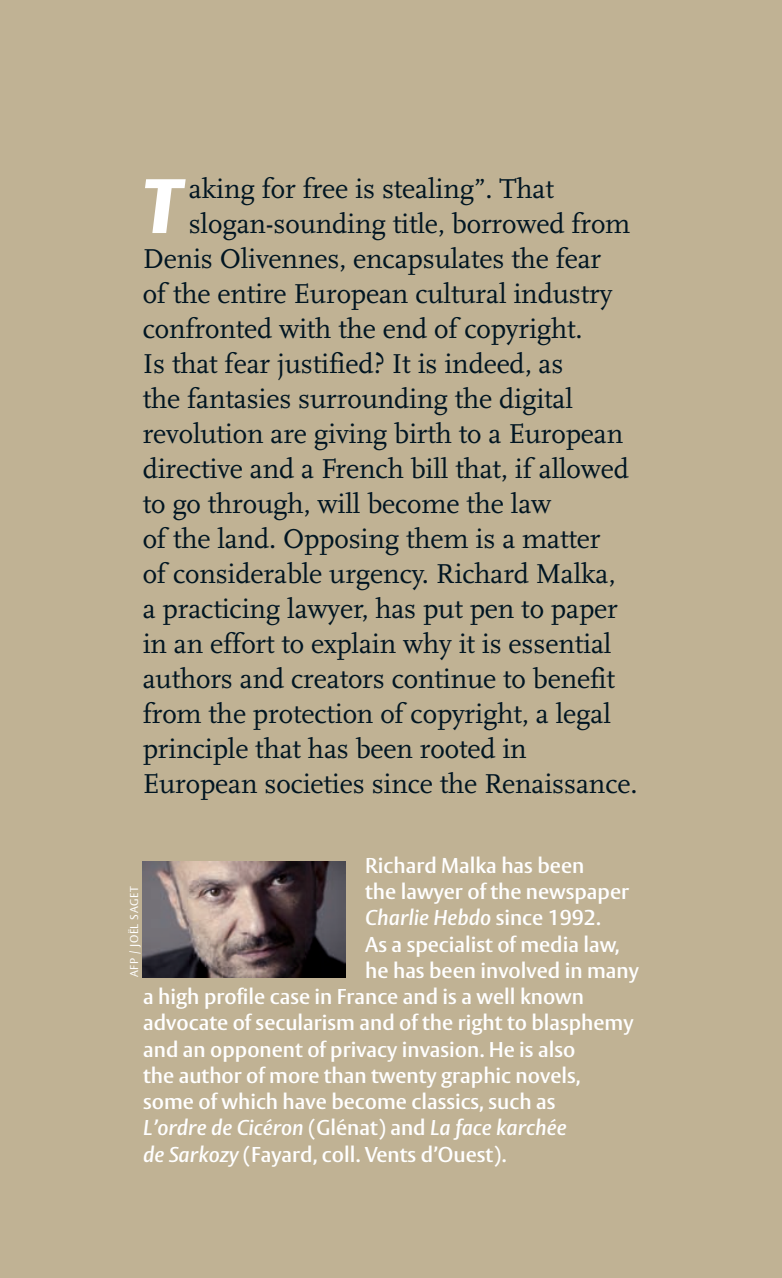
<style>
.page{position:relative;width:782px;height:1278px;background:#fff}
.page>*{position:absolute;margin:0;border:0;box-sizing:border-box;transform-origin:0 0}
.t1{font:italic 900 76.25px "Vesta";color:#fff}
.t2{font:28.5px "Scala";letter-spacing:-.005em;color:#001522}
.t3{font:600 21.25px "Vesta";color:#fff}
.t4{font:italic 600 21.25px "Vesta";color:#fff}
.t5{font:11.25px "Vesta";letter-spacing:.065em;color:#fff}
.s1{font-style:normal}
.s2{font-style:italic}
</style>
<div class="page">
<div style="left:0;top:0;width:781px;height:1277px;background:#c0b294"></div>
<img style="left:143px;top:861px;width:202px;height:116px">
<h1 class="t1" style="left:143px;top:179px;width:39px">T</h1>
<p class="t2" style="left:189px;top:171px;width:366px">aking for free is stealing”. That</p>
<p class="t2" style="left:189px;top:206px;width:443px">slogan-sounding title, borrowed from</p>
<p class="t2" style="left:143px;top:241px;width:460px">Denis Olivennes, encapsulates the fear</p>
<p class="t2" style="left:143px;top:276px;width:471px">of the entire European cultural industry</p>
<p class="t2" style="left:143px;top:311px;width:441px">confronted with the end of copyright.</p>
<p class="t2" style="left:143px;top:346px;width:422px">Is that fear justified? It is indeed, as</p>
<p class="t2" style="left:143px;top:381px;width:431px">the fantasies surrounding the digital</p>
<p class="t2" style="left:143px;top:416px;width:482px">revolution are giving birth to a European</p>
<p class="t2" style="left:143px;top:451px;width:487px">directive and a French bill that, if allowed</p>
<p class="t2" style="left:143px;top:486px;width:410px">to go through, will become the law</p>
<p class="t2" style="left:143px;top:521px;width:459px">of the land. Opposing them is a matter</p>
<p class="t2" style="left:143px;top:556px;width:474px">of considerable urgency. Richard Malka,</p>
<p class="t2" style="left:143px;top:591px;width:476px">a practicing lawyer, has put pen to paper</p>
<p class="t2" style="left:143px;top:626px;width:470px">in an effort to explain why it is essential</p>
<p class="t2" style="left:143px;top:661px;width:473px">authors and creators continue to benefit</p>
<p class="t2" style="left:143px;top:696px;width:469px">from the protection of copyright, a legal</p>
<p class="t2" style="left:143px;top:731px;width:385px">principle that has been rooted in</p>
<p class="t2" style="left:143px;top:766px;width:496px">European societies since the Renaissance.</p>
<p class="t3" style="left:365px;top:857px;width:220px">Richard Malka has been</p>
<p class="t3" style="left:365px;top:884px;width:265px">the lawyer of the newspaper</p>
<p class="t4" style="left:365px;top:910px;width:236px">Charlie Hebdo <span class="s1">since 1992.</span></p>
<p class="t3" style="left:365px;top:936px;width:256px">As a specialist of media law,</p>
<p class="t3" style="left:365px;top:962px;width:275px">he has been involved in many</p>
<p class="t3" style="left:143px;top:988px;width:442px">a high profile case in France and is a well known</p>
<p class="t3" style="left:143px;top:1015px;width:491px">advocate of secularism and of the right to blasphemy</p>
<p class="t3" style="left:143px;top:1041px;width:433px">and an opponent of privacy invasion. He is also</p>
<p class="t3" style="left:143px;top:1067px;width:438px">the author of more than twenty graphic novels,</p>
<p class="t3" style="left:143px;top:1093px;width:413px">some of which have become classics, such as</p>
<p class="t4" style="left:143px;top:1120px;width:424px">L’ordre de Cicéron <span class="s1">(Glénat) and</span> La face karchée</p>
<p class="t3" style="left:143px;top:1146px;width:364px"><span class="s2">de Sarkozy</span> (Fayard, coll. Vents d’Ouest).</p>
<p class="t5" style="left:130px;top:977px;width:93px;rotate:-90deg">AFP / JOËL SAGET</p>
</div>
